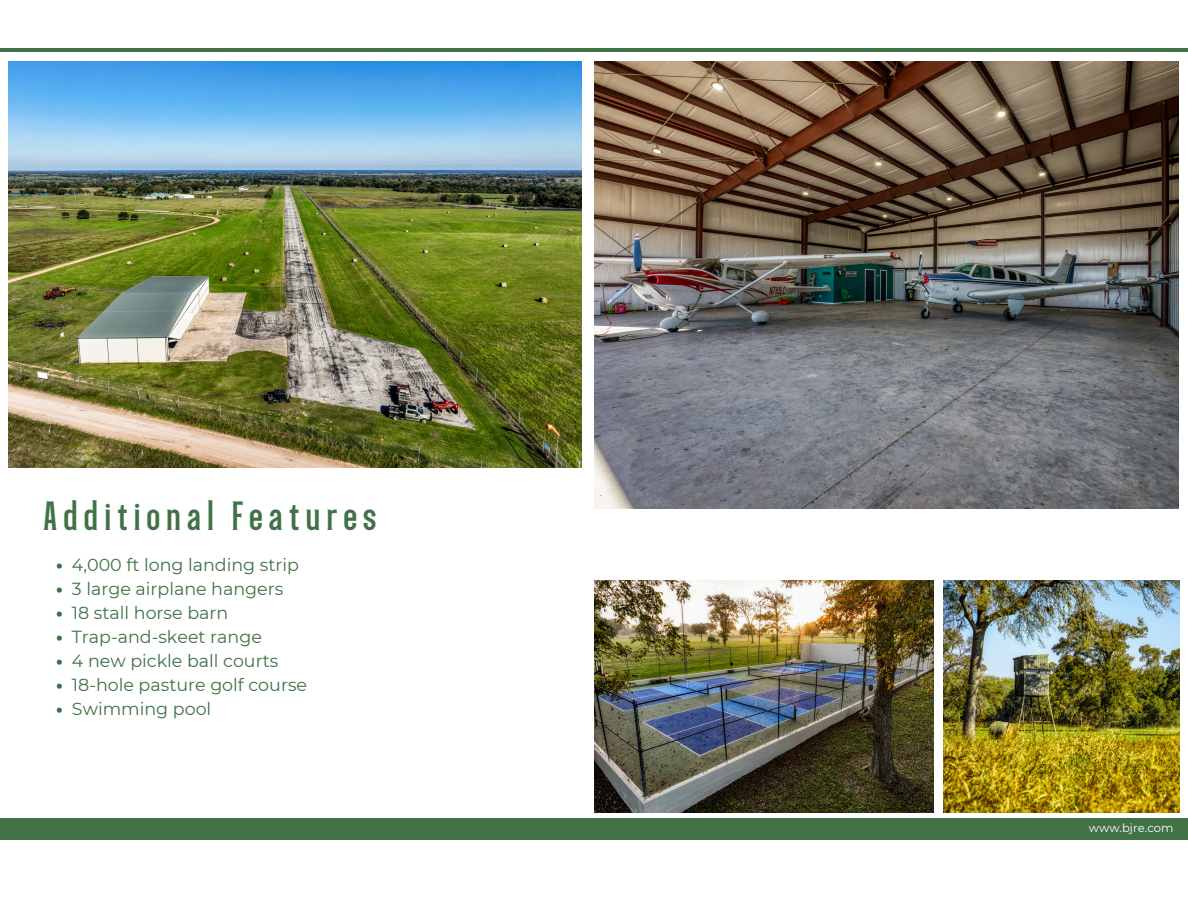
<style>
.page{position:relative;width:1188px;height:918px;background:#fff}
.page>*{position:absolute;margin:0;border:0;box-sizing:border-box;transform-origin:0 0}
.t1{font:700 37.65px "Green Grove";letter-spacing:.13em;color:#407245}
.t2{font:17.4px "Montserrat";color:#407245}
.t3{font:11.7px "Montserrat";color:#fff}
</style>
<div class="page">
<hr style="left:0;top:49px;width:1188px;height:3px;background:#407245">
<div style="left:0;top:818px;width:1188px;height:22px;background:#407245"></div>
<img style="left:8px;top:61px;width:573px;height:406px">
<img style="left:594px;top:61px;width:585px;height:448px">
<img style="left:943px;top:580px;width:236px;height:232px">
<img style="left:594px;top:580px;width:340px;height:232px">
<svg style="left:57px;top:564px;width:5px;height:5px"></svg>
<svg style="left:57px;top:588px;width:5px;height:5px"></svg>
<svg style="left:57px;top:612px;width:5px;height:5px"></svg>
<svg style="left:57px;top:636px;width:5px;height:5px"></svg>
<svg style="left:57px;top:660px;width:5px;height:5px"></svg>
<svg style="left:57px;top:684px;width:5px;height:5px"></svg>
<svg style="left:57px;top:708px;width:5px;height:5px"></svg>
<p class="t1" style="left:42px;top:501px;width:336px">Additional Features</p>
<p class="t2" style="left:72px;top:554px;width:229px">4,000 ft long landing strip</p>
<p class="t2" style="left:72px;top:578px;width:213px">3 large airplane hangers</p>
<p class="t2" style="left:72px;top:602px;width:158px">18 stall horse barn</p>
<p class="t2" style="left:72px;top:626px;width:192px">Trap-and-skeet range</p>
<p class="t2" style="left:72px;top:650px;width:208px">4 new pickle ball courts</p>
<p class="t2" style="left:72px;top:674px;width:237px">18-hole pasture golf course</p>
<p class="t2" style="left:72px;top:698px;width:141px">Swimming pool</p>
<p class="t3" style="left:1089px;top:821px;width:86px">www.bjre.com</p>
</div>
